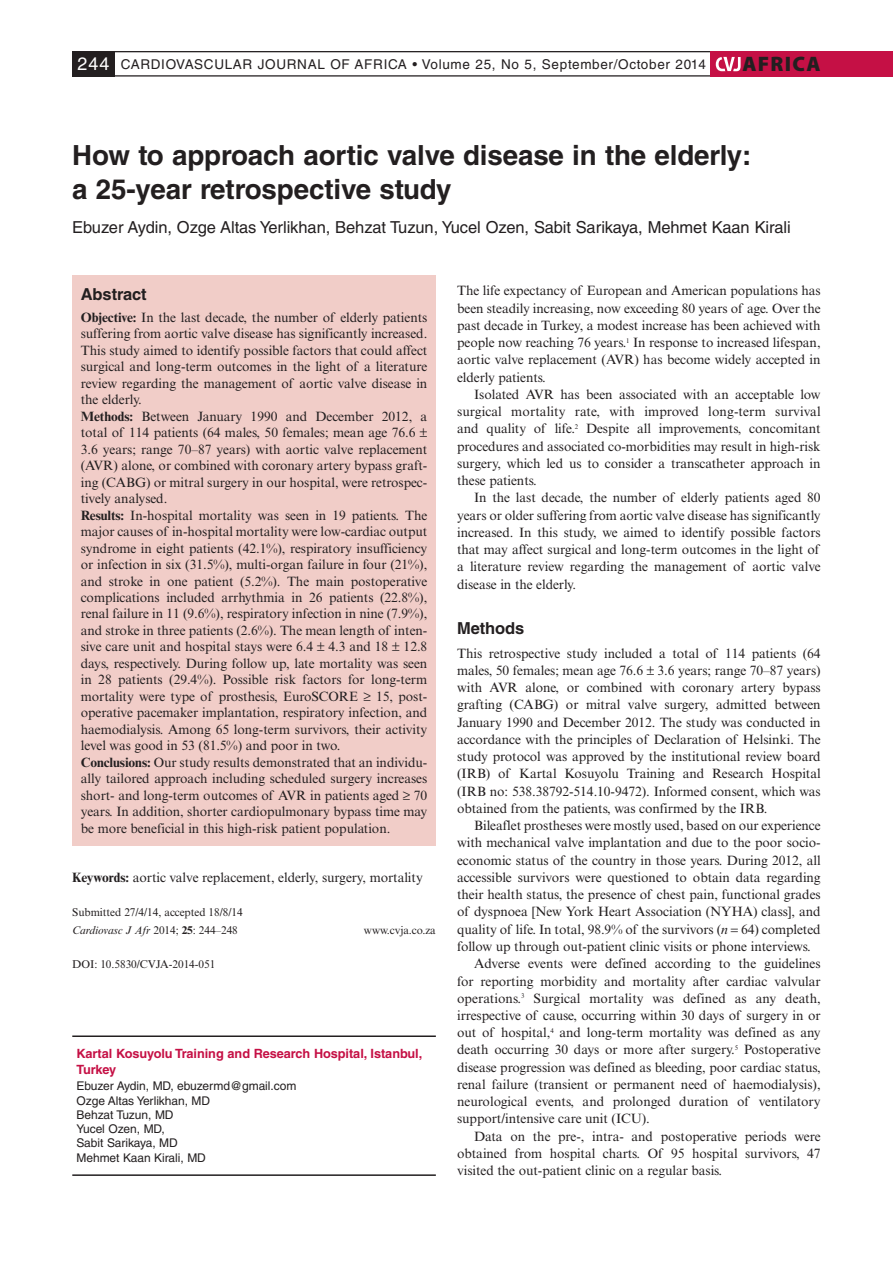
<style>
.page{position:relative;width:893px;height:1263px;background:#fff}
.page>*{position:absolute;margin:0;border:0;box-sizing:border-box;transform-origin:0 0}
.t1{font:700 27.75px/34.5px "Helvetica LT Std";letter-spacing:-.005em;color:#231f20}
.t2{font:900 21px "Myriad Pro";letter-spacing:.06em;color:#231f20}
.t3{font:16.5px "Helvetica LT Std";letter-spacing:-.005em;color:#231f20}
.t4{font:700 16.5px "Helvetica LT Std";color:#231f20}
.t5{font:13.5px/16.5px "Times New Roman MT Std";letter-spacing:-.005em;color:#231f20}
.t6{font:13.5px "Helvetica LT Std";letter-spacing:.05em;color:#231f20}
.t7{font:700 12.75px/15.8px "Helvetica LT Std";letter-spacing:-.005em;color:#c51045}
.t8{font:12px/14.2px "Helvetica LT Std";letter-spacing:-.005em;color:#231f20}
.t9{font:11.25px/17.2px "Times New Roman MT Std";letter-spacing:-.005em;color:#231f20}
.s1{font-size:18px;color:#fff}
.s2{font-weight:700}
.s3{font-style:italic}
</style>
<div class="page">
<div style="left:72px;top:51px;width:43px;height:26px;background:#231f20"></div>
<hr style="left:72px;top:51px;width:749px;height:1px;background:#231f20">
<hr style="left:72px;top:75px;width:749px;height:2px;background:#231f20">
<div style="left:711px;top:51px;width:182px;height:26px;background:#c51045"></div>
<svg style="left:716px;top:57px;width:25px;height:14px"></svg>
<div style="left:72px;top:275px;width:364px;height:571px;background:#f1cdc8"></div>
<hr style="left:72px;top:1035px;width:364px;height:2px;background:#231f20">
<hr style="left:72px;top:1174px;width:364px;height:2px;background:#231f20">
<p class="t6" style="left:78px;top:57px;width:630px"><span class="s1">244</span> CARDIOVASCULAR JOURNAL OF AFRICA • Volume 25, No 5, September/October 2014</p>
<h2 class="t2" style="left:742px;top:50px;width:80px">AFRICA</h2>
<p class="t1" style="left:72px;top:137px;width:681px">How to approach aortic valve disease in the elderly: a 25-year retrospective study</p>
<p class="t3" style="left:72px;top:217px;width:720px">Ebuzer Aydin, Ozge Altas Yerlikhan, Behzat Tuzun, Yucel Ozen, Sabit Sarikaya, Mehmet Kaan Kirali</p>
<p class="t4" style="left:81px;top:284px;width:68px">Abstract</p>
<p class="t5" style="left:81px;top:309px;width:348px"><span class="s2">Objective:</span> In the last decade, the number of elderly patients suffering from aortic valve disease has significantly increased.<br>This study aimed to identify possible factors that could affect surgical and long-term outcomes in the light of a literature review regarding the management of aortic valve disease in the elderly.<br><span class="s2">Methods:</span> Between January 1990 and December 2012, a total of 114 patients (64 males, 50 females; mean age 76.6<br>3.6 years; range 70–87 years) with aortic valve replacement (AVR) alone, or combined with coronary artery bypass graft&shy;ing (CABG) or mitral surgery in our hospital, were retrospec&shy;tively analysed.<br><span class="s2">Results:</span> In-hospital mortality was seen in 19 patients. The major causes of in-hospital mortality were low-cardiac output syndrome in eight patients (42.1%), respiratory insufficiency or infection in six (31.5%), multi-organ failure in four (21%), and stroke in one patient (5.2%). The main postoperative complications included arrhythmia in 26 patients (22.8%), renal failure in 11 (9.6%), respiratory infection in nine (7.9%), and stroke in three patients (2.6%). The mean length of inten&shy;sive care unit and hospital stays were 6.4 4.3 and 18 12.8 days, respectively. During follow up, late mortality was seen in 28 patients (29.4%). Possible risk factors for long-term mortality were type of prosthesis, EuroSCORE ≥ 15, post&shy;operative pacemaker implantation, respiratory infection, and haemodialysis. Among 65 long-term survivors, their activity level was good in 53 (81.5%) and poor in two.<br><span class="s2">Conclusions:</span> Our study results demonstrated that an individu&shy;ally tailored approach including scheduled surgery increases short- and long-term outcomes of AVR in patients aged ≥ 70 years. In addition, shorter cardiopulmonary bypass time may be more beneficial in this high-risk patient population.</p>
<p class="t5" style="left:72px;top:869px;width:352px"><span class="s2">Keywords:</span> aortic valve replacement, elderly, surgery, mortality</p>
<p class="t9" style="left:72px;top:904px;width:172px">Submitted 27/4/14, accepted 18/8/14<br><span class="s3">Cardiovasc J Afr</span> 2014; <span class="s2">25</span>: 244–248</p>
<p class="t9" style="left:364px;top:921px;width:73px">www.cvja.co.za</p>
<p class="t9" style="left:72px;top:956px;width:145px">DOI: 10.5830/CVJA-2014-051</p>
<p class="t7" style="left:77px;top:1046px;width:347px">Kartal Kosuyolu Training and Research Hospital, Istanbul,<br>Turkey</p>
<p class="t8" style="left:77px;top:1079px;width:221px">Ebuzer Aydin, MD, ebuzermd@gmail.com<br>Ozge Altas Yerlikhan, MD<br>Behzat Tuzun, MD<br>Yucel Ozen, MD,<br>Sabit Sarikaya, MD<br>Mehmet Kaan Kirali, MD</p>
<p class="t5" style="left:457px;top:283px;width:365px">The life expectancy of European and American populations has</p>
<p class="t5" style="left:457px;top:300px;width:365px">been steadily increasing, now exceeding 80 years of age. Over the</p>
<p class="t5" style="left:457px;top:317px;width:365px">past decade in Turkey, a modest increase has been achieved with</p>
<p class="t5" style="left:457px;top:334px;width:365px">people now reaching 76 years.<sup>1</sup> In response to increased lifespan,</p>
<p class="t5" style="left:457px;top:352px;width:365px">aortic valve replacement (AVR) has become widely accepted in</p>
<p class="t5" style="left:457px;top:369px;width:90px">elderly patients.</p>
<p class="t5" style="left:474px;top:386px;width:348px">Isolated AVR has been associated with an acceptable low</p>
<p class="t5" style="left:457px;top:403px;width:365px">surgical mortality rate, with improved long-term survival</p>
<p class="t5" style="left:457px;top:421px;width:365px">and quality of life.<sup>2</sup> Despite all improvements, concomitant</p>
<p class="t5" style="left:457px;top:438px;width:365px">procedures and associated co-morbidities may result in high-risk</p>
<p class="t5" style="left:457px;top:455px;width:365px">surgery, which led us to consider a transcatheter approach in</p>
<p class="t5" style="left:457px;top:472px;width:81px">these patients.</p>
<p class="t5" style="left:474px;top:490px;width:348px">In the last decade, the number of elderly patients aged 80</p>
<p class="t5" style="left:457px;top:507px;width:365px">years or older suffering from aortic valve disease has significantly</p>
<p class="t5" style="left:457px;top:524px;width:365px">increased. In this study, we aimed to identify possible factors</p>
<p class="t5" style="left:457px;top:541px;width:364px">that may affect surgical and long-term outcomes in the light of</p>
<p class="t5" style="left:457px;top:559px;width:365px">a literature review regarding the management of aortic valve</p>
<p class="t5" style="left:457px;top:576px;width:120px">disease in the elderly.</p>
<p class="t4" style="left:457px;top:618px;width:69px">Methods</p>
<p class="t5" style="left:457px;top:645px;width:365px">This retrospective study included a total of 114 patients (64</p>
<p class="t5" style="left:457px;top:662px;width:365px">males, 50 females; mean age 76.6 3.6 years; range 70–87 years)</p>
<p class="t5" style="left:457px;top:679px;width:365px">with AVR alone, or combined with coronary artery bypass</p>
<p class="t5" style="left:457px;top:697px;width:365px">grafting (CABG) or mitral valve surgery, admitted between</p>
<p class="t5" style="left:457px;top:714px;width:365px">January 1990 and December 2012. The study was conducted in</p>
<p class="t5" style="left:457px;top:731px;width:365px">accordance with the principles of Declaration of Helsinki. The</p>
<p class="t5" style="left:457px;top:748px;width:365px">study protocol was approved by the institutional review board</p>
<p class="t5" style="left:457px;top:766px;width:365px">(IRB) of Kartal Kosuyolu Training and Research Hospital</p>
<p class="t5" style="left:457px;top:783px;width:365px">(IRB no: 538.38792-514.10-9472). Informed consent, which was</p>
<p class="t5" style="left:457px;top:800px;width:312px">obtained from the patients, was confirmed by the IRB.</p>
<p class="t5" style="left:474px;top:817px;width:348px">Bileaflet prostheses were mostly used, based on our experience</p>
<p class="t5" style="left:457px;top:835px;width:365px">with mechanical valve implantation and due to the poor socio-</p>
<p class="t5" style="left:457px;top:852px;width:365px">economic status of the country in those years. During 2012, all</p>
<p class="t5" style="left:457px;top:869px;width:365px">accessible survivors were questioned to obtain data regarding</p>
<p class="t5" style="left:457px;top:886px;width:365px">their health status, the presence of chest pain, functional grades</p>
<p class="t5" style="left:457px;top:904px;width:365px">of dyspnoea [New York Heart Association (NYHA) class], and</p>
<p class="t5" style="left:457px;top:921px;width:365px">quality of life. In total, 98.9% of the survivors (<span class="s3">n</span> 64) completed</p>
<p class="t5" style="left:457px;top:938px;width:355px">follow up through out-patient clinic visits or phone interviews.</p>
<p class="t5" style="left:474px;top:955px;width:348px">Adverse events were defined according to the guidelines</p>
<p class="t5" style="left:457px;top:973px;width:365px">for reporting morbidity and mortality after cardiac valvular</p>
<p class="t5" style="left:457px;top:990px;width:365px">operations.<sup>3</sup> Surgical mortality was defined as any death,</p>
<p class="t5" style="left:457px;top:1007px;width:365px">irrespective of cause, occurring within 30 days of surgery in or</p>
<p class="t5" style="left:457px;top:1024px;width:365px">out of hospital,<sup>4</sup> and long-term mortality was defined as any</p>
<p class="t5" style="left:457px;top:1042px;width:365px">death occurring 30 days or more after surgery.<sup>5</sup> Postoperative</p>
<p class="t5" style="left:457px;top:1059px;width:365px">disease progression was defined as bleeding, poor cardiac status,</p>
<p class="t5" style="left:457px;top:1076px;width:365px">renal failure (transient or permanent need of haemodialysis),</p>
<p class="t5" style="left:457px;top:1093px;width:365px">neurological events, and prolonged duration of ventilatory</p>
<p class="t5" style="left:457px;top:1111px;width:194px">support/intensive care unit (ICU).</p>
<p class="t5" style="left:474px;top:1128px;width:348px">Data on the pre-, intra- and postoperative periods were</p>
<p class="t5" style="left:457px;top:1145px;width:365px">obtained from hospital charts. Of 95 hospital survivors, 47</p>
<p class="t5" style="left:457px;top:1162px;width:267px">visited the out-patient clinic on a regular basis.</p>
</div>
